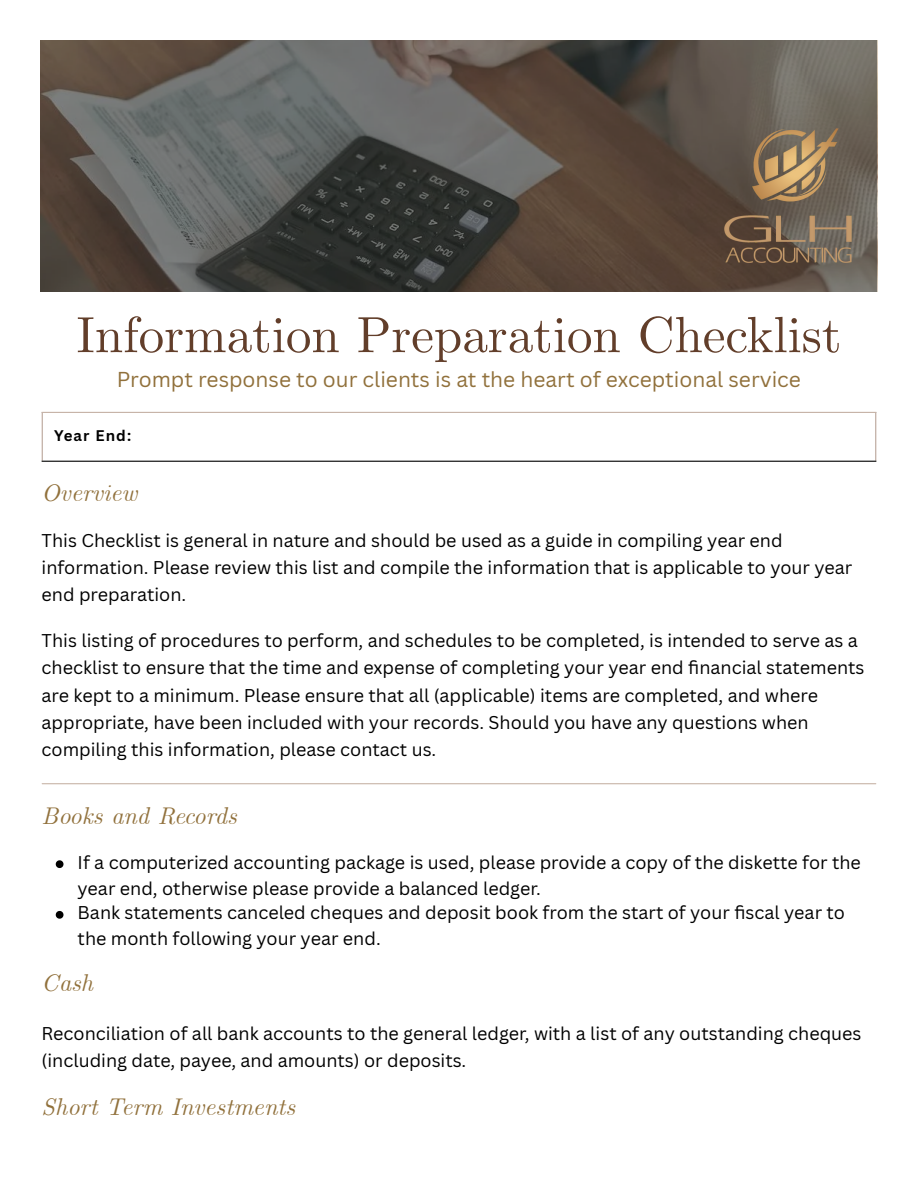
<style>
.page{position:relative;width:918px;height:1186px;background:#fff}
.page>*{position:absolute;margin:0;border:0;box-sizing:border-box;transform-origin:0 0}
.t1{font:51px "CMU Serif";color:#623e2a}
.t2{font:italic 24px "CMU Serif";color:#91713c}
.t3{font:21px "Canva Sans";color:#91713c}
.t4{font:18px/27.3px "Canva Sans";color:#000}
.t5{font:700 15px "Canva Sans";letter-spacing:.075em;color:#000}
</style>
<div class="page">
<svg style="left:41px;top:41px;width:836px;height:250px;background:#58524c"></svg>
<img style="left:710px;top:114px;width:153px;height:162px">
<hr style="left:42px;top:413px;width:1px;height:48px;background:#c8b4a8">
<hr style="left:875px;top:413px;width:1px;height:48px;background:#c8b4a8">
<hr style="left:42px;top:412px;width:834px;height:1px;background:#c8b4a8">
<hr style="left:42px;top:461px;width:834px;height:1px;background:#000">
<hr style="left:42px;top:783px;width:834px;height:1px;background:#c8b4a8">
<svg style="left:56px;top:860px;width:7px;height:8px"></svg>
<svg style="left:56px;top:911px;width:7px;height:7px"></svg>
<h1 class="t1" style="left:76px;top:304px;width:767px">Information Preparation Checklist</h1>
<h1 class="t3" style="left:117px;top:365px;width:686px">Prompt response to our clients is at the heart of exceptional service</h1>
<p class="t5" style="left:54px;top:425px;width:79px">Year End:</p>
<h2 class="t2" style="left:42px;top:478px;width:97px">Overview</h2>
<p class="t4" style="left:42px;top:526px;width:812px">This Checklist is general in nature and should be used as a guide in compiling year end information. Please review this list and compile the information that is applicable to your year end preparation.</p>
<p class="t4" style="left:42px;top:626px;width:824px">This listing of procedures to perform, and schedules to be completed, is intended to serve as a checklist to ensure that the time and expense of completing your year end fi nancial statements are kept to a minimum. Please ensure that all (applicable) items are completed, and where appropriate, have been included with your records. Should you have any questions when compiling this information, please contact us.</p>
<h2 class="t2" style="left:42px;top:801px;width:197px">Books and Records</h2>
<p class="t4" style="left:78px;top:849px;width:785px;line-height:25.8px">If a computerized accounting package is used, please provide a copy of the diskette for the year end, otherwise please provide a balanced ledger.</p>
<p class="t4" style="left:78px;top:899px;width:769px;line-height:25.8px">Bank statements canceled cheques and deposit book from the start of your fiscal year to the month following your year end.</p>
<h2 class="t2" style="left:42px;top:969px;width:53px">Cash</h2>
<p class="t4" style="left:42px;top:1019px;width:821px">Reconciliation of all bank accounts to the general ledger, with a list of any outstanding cheques (including date, payee, and amounts) or deposits.</p>
<h2 class="t2" style="left:42px;top:1093px;width:255px">Short Term Investments</h2>
</div>
